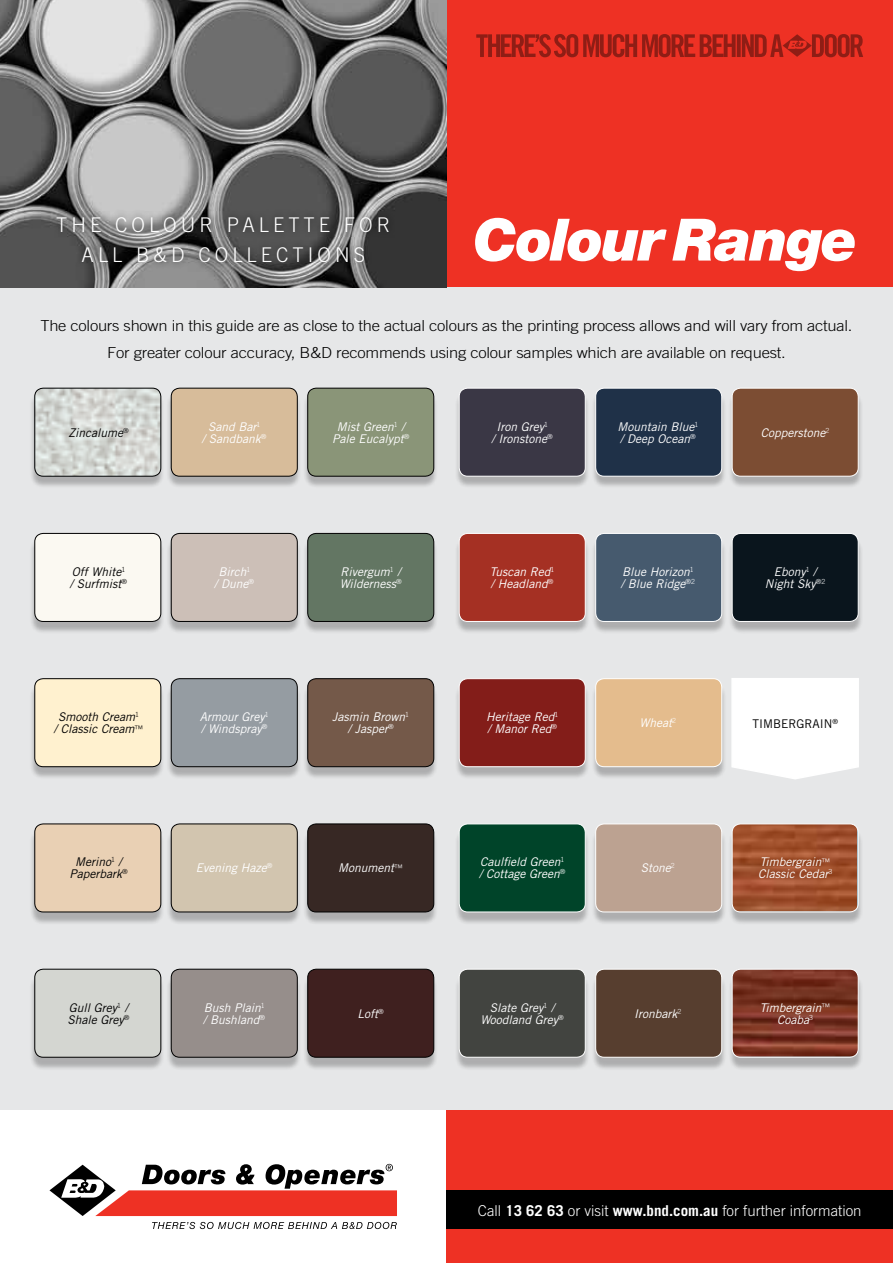
<style>
.page{position:relative;width:893px;height:1263px;background:#fff}
.page>*{position:absolute;margin:0;border:0;box-sizing:border-box;transform-origin:0 0}
.t1{font:italic 900 58.5px "Helvetica Neue";letter-spacing:-.03em;color:#fff}
.t2{font:300 20.25px/30px "Trade Gothic";letter-spacing:.2em;color:#fff;text-align:center}
.t3{font:300 15.15px/26.5px "Trade Gothic";letter-spacing:-.015em;color:#000;text-align:center;scale:1.09 1}
.t4{font:300 15px "Trade Gothic";color:#fff}
.t5{font:italic 12px/12px "Trade Gothic";color:#fff}
.t6{font:italic 12px/12px "Trade Gothic";color:#000}
.t7{font:12px "Trade Gothic";color:#000}
.s1{font-weight:300;font-style:normal;font-size:9px}
.s2{font-weight:700}
</style>
<div class="page">
<div style="left:446px;top:0;width:447px;height:1263px;background:#ee3124"></div>
<div style="left:0;top:287px;width:893px;height:823px;background:#e6e7e8"></div>
<div style="left:30px;top:392px;width:833px;height:678px;background:#000;opacity:.25"></div>
<img style="left:35px;top:388px;width:126px;height:88px">
<div style="left:34px;top:388px;width:127px;height:89px;border:1px solid #000;border-radius:9px"></div>
<div style="left:35px;top:533px;width:126px;height:88px;background:#fbf9f2;border-radius:9px"></div>
<div style="left:34px;top:533px;width:127px;height:89px;border:1px solid #000;border-radius:9px"></div>
<div style="left:35px;top:679px;width:126px;height:88px;background:#fff1cf;border-radius:9px"></div>
<div style="left:34px;top:678px;width:127px;height:89px;border:1px solid #000;border-radius:9px"></div>
<div style="left:35px;top:824px;width:126px;height:88px;background:#e9d0b4;border-radius:9px"></div>
<div style="left:34px;top:823px;width:127px;height:89px;border:1px solid #000;border-radius:9px"></div>
<div style="left:35px;top:969px;width:126px;height:88px;background:#d4d6d1;border-radius:9px"></div>
<div style="left:34px;top:969px;width:127px;height:88px;border:1px solid #000;border-radius:9px"></div>
<div style="left:308px;top:388px;width:126px;height:88px;background:#8a9578;border-radius:9px"></div>
<div style="left:307px;top:388px;width:127px;height:89px;border:1px solid #000;border-radius:9px"></div>
<div style="left:308px;top:533px;width:126px;height:88px;background:#637663;border-radius:9px"></div>
<div style="left:307px;top:533px;width:127px;height:89px;border:1px solid #000;border-radius:9px"></div>
<div style="left:308px;top:679px;width:126px;height:88px;background:#745949;border-radius:9px"></div>
<div style="left:307px;top:678px;width:127px;height:89px;border:1px solid #000;border-radius:9px"></div>
<div style="left:308px;top:824px;width:126px;height:88px;background:#372824;border-radius:9px"></div>
<div style="left:307px;top:823px;width:127px;height:89px;border:1px solid #000;border-radius:9px"></div>
<div style="left:308px;top:969px;width:126px;height:88px;background:#3f201f;border-radius:9px"></div>
<div style="left:307px;top:969px;width:127px;height:88px;border:1px solid #000;border-radius:9px"></div>
<div style="left:171px;top:388px;width:126px;height:88px;background:#d7bc9a;border-radius:9px"></div>
<div style="left:171px;top:388px;width:127px;height:89px;border:1px solid #000;border-radius:9px"></div>
<div style="left:171px;top:533px;width:126px;height:88px;background:#ccbfb7;border-radius:9px"></div>
<div style="left:171px;top:533px;width:127px;height:89px;border:1px solid #000;border-radius:9px"></div>
<div style="left:171px;top:679px;width:126px;height:88px;background:#959ca2;border-radius:9px"></div>
<div style="left:171px;top:678px;width:127px;height:89px;border:1px solid #000;border-radius:9px"></div>
<div style="left:171px;top:824px;width:126px;height:88px;background:#d2c5af;border-radius:9px"></div>
<div style="left:171px;top:823px;width:127px;height:89px;border:1px solid #000;border-radius:9px"></div>
<div style="left:171px;top:969px;width:126px;height:88px;background:#968e8b;border-radius:9px"></div>
<div style="left:171px;top:969px;width:127px;height:88px;border:1px solid #000;border-radius:9px"></div>
<div style="left:459px;top:388px;width:126px;height:88px;background:#3a3745;border-radius:9px"></div>
<div style="left:459px;top:388px;width:127px;height:89px;border:1px solid #fff;border-radius:9px"></div>
<div style="left:459px;top:533px;width:126px;height:88px;background:#a53023;border-radius:9px"></div>
<div style="left:459px;top:533px;width:127px;height:89px;border:1px solid #fff;border-radius:9px"></div>
<div style="left:459px;top:679px;width:126px;height:88px;background:#831d19;border-radius:9px"></div>
<div style="left:459px;top:678px;width:127px;height:89px;border:1px solid #fff;border-radius:9px"></div>
<div style="left:459px;top:824px;width:126px;height:88px;background:#004429;border-radius:9px"></div>
<div style="left:459px;top:823px;width:127px;height:89px;border:1px solid #fff;border-radius:9px"></div>
<div style="left:459px;top:969px;width:126px;height:88px;background:#424440;border-radius:9px"></div>
<div style="left:459px;top:969px;width:127px;height:88px;border:1px solid #fff;border-radius:9px"></div>
<div style="left:596px;top:388px;width:126px;height:88px;background:#1f3148;border-radius:9px"></div>
<div style="left:595px;top:388px;width:127px;height:89px;border:1px solid #fff;border-radius:9px"></div>
<div style="left:596px;top:533px;width:126px;height:88px;background:#465a6e;border-radius:9px"></div>
<div style="left:595px;top:533px;width:127px;height:89px;border:1px solid #fff;border-radius:9px"></div>
<div style="left:596px;top:679px;width:126px;height:88px;background:#e4bc8d;border-radius:9px"></div>
<div style="left:595px;top:678px;width:127px;height:89px;border:1px solid #fff;border-radius:9px"></div>
<div style="left:596px;top:824px;width:126px;height:88px;background:#bca291;border-radius:9px"></div>
<div style="left:595px;top:823px;width:127px;height:89px;border:1px solid #fff;border-radius:9px"></div>
<div style="left:596px;top:969px;width:126px;height:88px;background:#573e2f;border-radius:9px"></div>
<div style="left:595px;top:969px;width:127px;height:88px;border:1px solid #fff;border-radius:9px"></div>
<div style="left:732px;top:388px;width:126px;height:88px;background:#7c4d33;border-radius:9px"></div>
<div style="left:732px;top:388px;width:127px;height:89px;border:1px solid #fff;border-radius:9px"></div>
<div style="left:732px;top:533px;width:126px;height:88px;background:#0a151d;border-radius:9px"></div>
<div style="left:732px;top:533px;width:127px;height:89px;border:1px solid #fff;border-radius:9px"></div>
<img style="left:732px;top:824px;width:125px;height:87px">
<div style="left:732px;top:823px;width:127px;height:89px;border:1px solid #fff;border-radius:9px"></div>
<img style="left:732px;top:969px;width:126px;height:88px">
<div style="left:732px;top:969px;width:127px;height:88px;border:1px solid #fff;border-radius:9px"></div>
<img style="left:0;top:0;width:446px;height:287px">
<svg style="left:476px;top:34px;width:387px;height:23px"></svg>
<div style="left:48px;top:209px;width:346px;height:61px;background:#000;opacity:.7"></div>
<svg style="left:49px;top:1164px;width:348px;height:52px"></svg>
<svg style="left:152px;top:1222px;width:245px;height:7px"></svg>
<div style="left:446px;top:1191px;width:447px;height:38px;background:#000"></div>
<svg style="left:731px;top:677px;width:129px;height:103px;background:#fcfdfd"></svg>
<h2 class="t2" style="left:56px;top:209px;width:336px">the colour palette for all B&amp;D collections</h2>
<h1 class="t1" style="left:473px;top:204px;width:386px">Colour Range</h1>
<p class="t3" style="left:40px;top:312px;width:747px">The colours shown in this guide are as close to the actual colours as the printing process allows and will vary from actual.<br>For greater colour accuracy, B&amp;D recommends using colour samples which are available on request.</p>
<p class="t6" style="left:68px;top:426px;width:62px">Zincalume<sup>®</sup></p>
<p class="t5" style="left:202px;top:420px;width:66px;text-align:center">Sand Bar<sup>1<br></sup>/ Sandbank<sup>®</sup></p>
<p class="t5" style="left:332px;top:420px;width:79px;text-align:center">Mist Green<sup>1</sup> /<br>Pale Eucalypt<sup>®</sup></p>
<p class="t5" style="left:491px;top:420px;width:63px;text-align:center">Iron Grey<sup>1<br></sup>/ Ironstone<sup>®</sup></p>
<p class="t5" style="left:617px;top:420px;width:82px">Mountain Blue<sup>1 </sup>/ Deep Ocean<sup>®</sup></p>
<p class="t5" style="left:761px;top:426px;width:70px">Copperstone<sup>2</sup></p>
<p class="t6" style="left:70px;top:565px;width:59px">Off White<sup>1 </sup>/ Surfmist<sup>®</sup></p>
<p class="t5" style="left:214px;top:565px;width:41px;text-align:center">Birch<sup>1<br></sup>/ Dune<sup>®</sup></p>
<p class="t5" style="left:340px;top:565px;width:64px">Rivergum<sup>1</sup> /<br>Wilderness<sup>®</sup></p>
<p class="t5" style="left:490px;top:565px;width:66px">Tuscan Red<sup>1 </sup>/ Headland<sup>®</sup></p>
<p class="t5" style="left:621px;top:565px;width:76px">Blue Horizon<sup>1 </sup>/ Blue Ridge<sup>®2</sup></p>
<p class="t5" style="left:765px;top:565px;width:62px;text-align:center">Ebony<sup>1</sup> /<br>Night Sky<sup>®2</sup></p>
<p class="t6" style="left:54px;top:711px;width:91px;text-align:center">Smooth Cream<sup>1<br></sup>/ Classic Cream<span class="s1">™</span></p>
<p class="t5" style="left:200px;top:711px;width:70px">Armour Grey<sup>1 </sup>/ Windspray<sup>®</sup></p>
<p class="t5" style="left:332px;top:711px;width:78px;text-align:center">Jasmin Brown<sup>1 </sup>/ Jasper<sup>®</sup></p>
<p class="t5" style="left:486px;top:711px;width:74px">Heritage Red<sup>1 </sup>/ Manor Red<sup>®</sup></p>
<p class="t5" style="left:640px;top:717px;width:38px">Wheat<sup>2</sup></p>
<p class="t7" style="left:752px;top:716px;width:87px">TIMBERGRAIN<sup>®</sup></p>
<p class="t6" style="left:69px;top:856px;width:60px;text-align:center">Merino<sup>1</sup> /<br>Paperbark<sup>®</sup></p>
<p class="t5" style="left:196px;top:862px;width:78px">Evening Haze<sup>®</sup></p>
<p class="t5" style="left:338px;top:862px;width:66px">Monument<span class="s1">™</span></p>
<p class="t5" style="left:479px;top:856px;width:88px">Caulfield Green<sup>1 </sup>/ Cottage Green<sup>®</sup></p>
<p class="t5" style="left:641px;top:862px;width:35px">Stone<sup>2</sup></p>
<p class="t5" style="left:758px;top:856px;width:76px">Timbergrain<span class="s1">™<br></span>Classic Cedar<sup>3</sup></p>
<p class="t6" style="left:68px;top:1001px;width:63px">Gull Grey<sup>1</sup> /<br>Shale Grey<sup>®</sup></p>
<p class="t5" style="left:203px;top:1001px;width:63px">Bush Plain<sup>1 </sup>/ Bushland<sup>®</sup></p>
<p class="t5" style="left:358px;top:1007px;width:28px">Loft<sup>®</sup></p>
<p class="t5" style="left:480px;top:1001px;width:85px;text-align:center">Slate Grey<sup>1</sup> /<br>Woodland Grey<sup>®</sup></p>
<p class="t5" style="left:634px;top:1007px;width:49px">Ironbark<sup>2</sup></p>
<p class="t5" style="left:760px;top:1001px;width:72px;text-align:center">Timbergrain<span class="s1">™<br></span>Coaba<sup>3</sup></p>
<p class="t4" style="left:478px;top:1201px;width:385px">Call <span class="s2">13 62 63</span> or visit <span class="s2">www.bnd.com.au</span> for further information</p>
</div>
